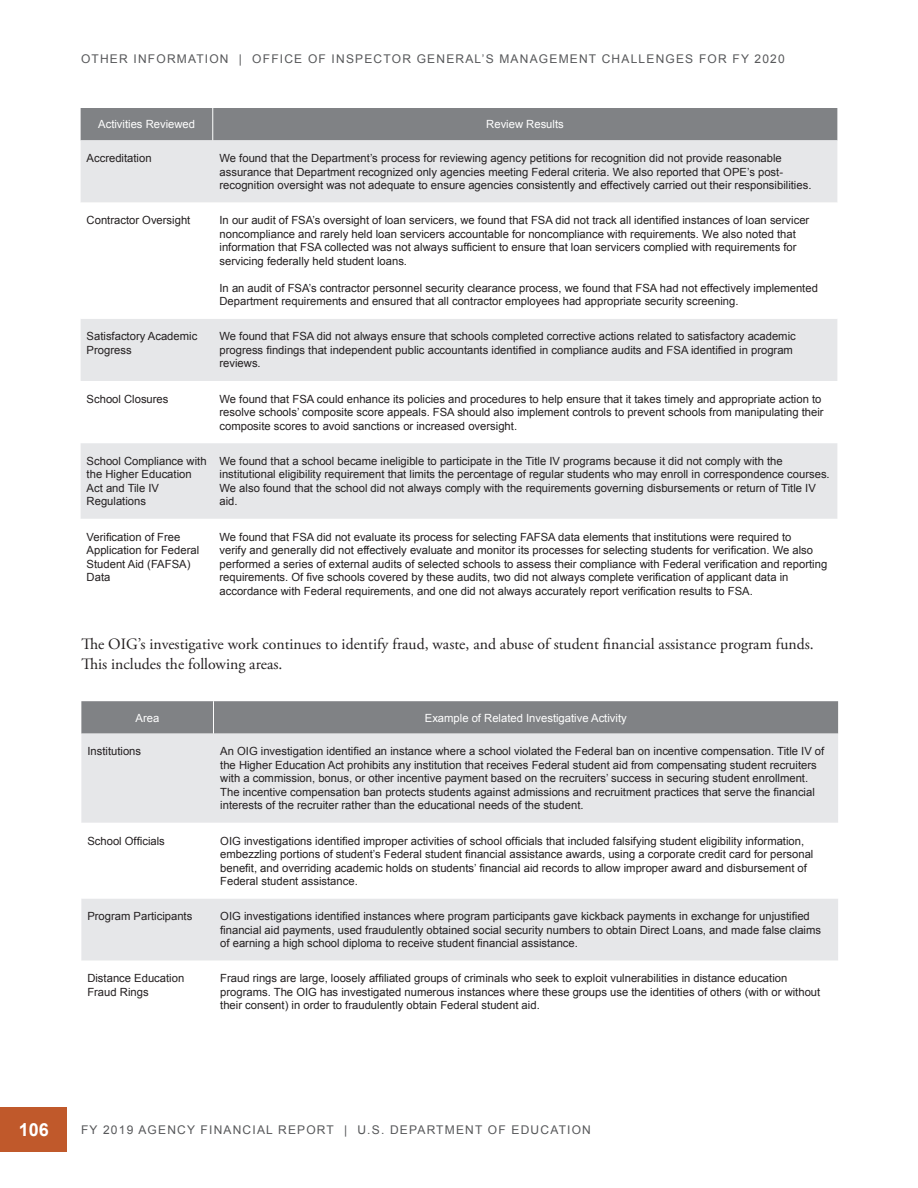
<style>
.page{position:relative;width:918px;height:1188px;background:#fff}
.page>*{position:absolute;margin:0;border:0;box-sizing:border-box;transform-origin:0 0}
.t1{font:700 18px "Arial";color:#fff}
.t2{font:15.75px/19.2px "Adobe Garamond Pro";color:#231f20}
.t3{font:12px "Arial";letter-spacing:.1em;color:#57585a}
.t4{font:11.25px/13.5px "Arial";color:#231f20}
.t5{font:11.25px "Arial";color:#fff}
</style>
<div class="page">
<div style="left:0;top:1107px;width:68px;height:45px;background:#c0592b"></div>
<div style="left:81px;top:108px;width:756px;height:32px;background:#808285"></div>
<div style="left:81px;top:140px;width:756px;height:62px;background:#e6e7e9"></div>
<svg style="left:81px;top:319px;width:756px;height:200px;fill:#e6e7e9"></svg>
<hr style="left:212px;top:108px;width:1px;height:32px;background:#fff">
<div style="left:81px;top:701px;width:757px;height:33px;background:#808285"></div>
<div style="left:81px;top:734px;width:757px;height:89px;background:#e6e7e9"></div>
<div style="left:81px;top:899px;width:757px;height:62px;background:#e6e7e9"></div>
<hr style="left:213px;top:701px;width:1px;height:33px;background:#fff">
<p class="t3" style="left:81px;top:51px;width:705px">OTHER INFORMATION | OFFICE OF INSPECTOR GENERAL’S MANAGEMENT CHALLENGES FOR FY 2020</p>
<p class="t5" style="left:98px;top:117px;width:98px">Activities Reviewed</p>
<p class="t5" style="left:486px;top:117px;width:79px">Review Results</p>
<p class="t4" style="left:87px;top:152px;width:67px">Accreditation</p>
<p class="t4" style="left:220px;top:152px;width:593px">We found that the Department’s process for reviewing agency petitions for recognition did not provide reasonable assurance that Department recognized only agencies meeting Federal criteria. We also reported that OPE’s post&shy;recognition oversight was not adequate to ensure agencies consistently and effectively carried out their responsibilities.</p>
<p class="t4" style="left:87px;top:214px;width:105px">Contractor Oversight</p>
<p class="t4" style="left:220px;top:214px;width:591px">In our audit of FSA’s oversight of loan servicers, we found that FSA did not track all identified instances of loan servicer noncompliance and rarely held loan servicers accountable for noncompliance with requirements. We also noted that information that FSA collected was not always sufficient to ensure that loan servicers complied with requirements for servicing federally held student loans.</p>
<p class="t4" style="left:220px;top:281px;width:600px">In an audit of FSA’s contractor personnel security clearance process, we found that FSA had not effectively implemented<br>Department requirements and ensured that all contractor employees had appropriate security screening.</p>
<p class="t4" style="left:87px;top:330px;width:112px">Satisfactory Academic<br>Progress</p>
<p class="t4" style="left:220px;top:330px;width:578px">We found that FSA did not always ensure that schools completed corrective actions related to satisfactory academic progress findings that independent public accountants identified in compliance audits and FSA identified in program reviews.</p>
<p class="t4" style="left:87px;top:392px;width:83px">School Closures</p>
<p class="t4" style="left:220px;top:392px;width:606px">We found that FSA could enhance its policies and procedures to help ensure that it takes timely and appropriate action to resolve schools’ composite score appeals. FSA should also implement controls to prevent schools from manipulating their composite scores to avoid sanctions or increased oversight.</p>
<p class="t4" style="left:87px;top:454px;width:122px">School Compliance with the Higher Education<br>Act and Tile IV<br>Regulations</p>
<p class="t4" style="left:220px;top:454px;width:612px">We found that a school became ineligible to participate in the Title IV programs because it did not comply with the institutional eligibility requirement that limits the percentage of regular students who may enroll in correspondence courses.<br>We also found that the school did not always comply with the requirements governing disbursements or return of Title IV aid.</p>
<p class="t4" style="left:87px;top:530px;width:114px">Verification of Free<br>Application for Federal<br>Student Aid (FAFSA)<br>Data</p>
<p class="t4" style="left:220px;top:530px;width:609px">We found that FSA did not evaluate its process for selecting FAFSA data elements that institutions were required to<br>verify and generally did not effectively evaluate and monitor its processes for selecting students for verification. We also performed a series of external audits of selected schools to assess their compliance with Federal verification and reporting requirements. Of five schools covered by these audits, two did not always complete verification of applicant data in accordance with Federal requirements, and one did not always accurately report verification results to FSA.</p>
<p class="t2" style="left:81px;top:635px;width:734px">The OIG’s investigative work continues to identify fraud, waste, and abuse of student financial assistance program funds.<br>This includes the following areas.</p>
<p class="t5" style="left:136px;top:710px;width:25px">Area</p>
<p class="t5" style="left:425px;top:710px;width:203px">Example of Related Investigative Activity</p>
<p class="t4" style="left:87px;top:745px;width:55px">Institutions</p>
<p class="t4" style="left:220px;top:745px;width:606px">An OIG investigation identified an instance where a school violated the Federal ban on incentive compensation. Title IV of the Higher Education Act prohibits any institution that receives Federal student aid from compensating student recruiters with a commission, bonus, or other incentive payment based on the recruiters’ success in securing student enrollment.<br>The incentive compensation ban protects students against admissions and recruitment practices that serve the financial interests of the recruiter rather than the educational needs of the student.</p>
<p class="t4" style="left:87px;top:834px;width:79px">School Officials</p>
<p class="t4" style="left:220px;top:834px;width:595px">OIG investigations identified improper activities of school officials that included falsifying student eligibility information, embezzling portions of student’s Federal student financial assistance awards, using a corporate credit card for personal benefit, and overriding academic holds on students’ financial aid records to allow improper award and disbursement of Federal student assistance.</p>
<p class="t4" style="left:87px;top:910px;width:107px">Program Participants</p>
<p class="t4" style="left:220px;top:910px;width:602px">OIG investigations identified instances where program participants gave kickback payments in exchange for unjustified financial aid payments, used fraudulently obtained social security numbers to obtain Direct Loans, and made false claims of earning a high school diploma to receive student financial assistance.</p>
<p class="t4" style="left:87px;top:972px;width:98px">Distance Education<br>Fraud Rings</p>
<p class="t4" style="left:220px;top:972px;width:602px">Fraud rings are large, loosely affiliated groups of criminals who seek to exploit vulnerabilities in distance education programs. The OIG has investigated numerous instances where these groups use the identities of others (with or without their consent) in order to fraudulently obtain Federal student aid.</p>
<h1 class="t1" style="left:19px;top:1118px;width:32px">106</h1>
<p class="t3" style="left:81px;top:1122px;width:511px">FY 2019 AGENCY FINANCIAL REPORT | U.S. DEPARTMENT OF EDUCATION</p>
</div>
